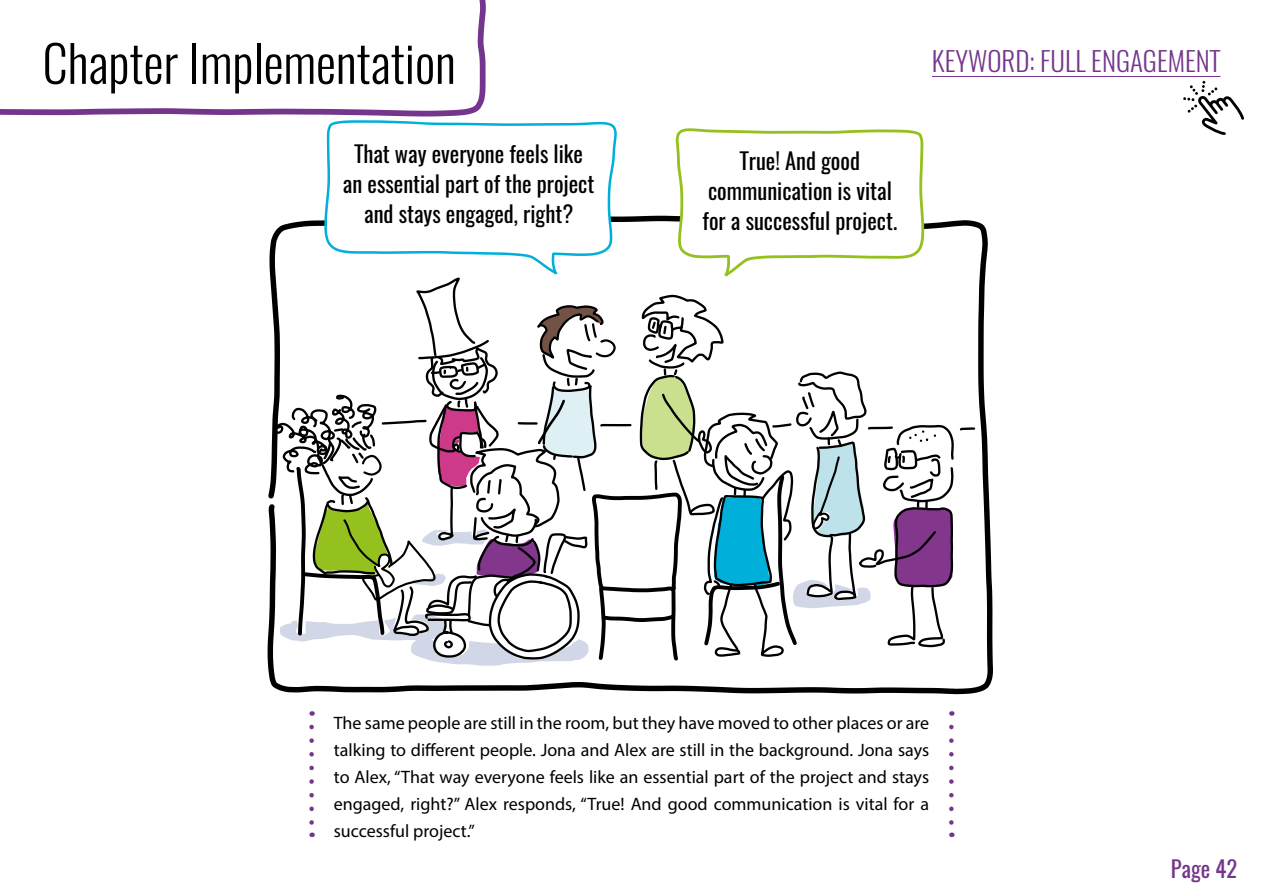
<style>
.page{position:relative;width:1263px;height:893px;background:#fff}
.page>*{position:absolute;margin:0;border:0;box-sizing:border-box;transform-origin:0 0}
.Kapitel{font:300 50.4px "Oswald";color:#000}
.Stichwort{font:300 27px "Oswald";color:#74368c}
.t1{font:22.5px/30px "Oswald";color:#000;text-align:center}
.t2{font:22.5px "Oswald";color:#74368c}
.Text{font:18px/27px "Myriad Pro";color:#000;text-align:justify}
</style>
<div class="page">
<svg style="left:0;top:0;width:486px;height:117px"></svg>
<svg style="left:1183px;top:81px;width:61px;height:54px"></svg>
<hr style="left:932px;top:76px;width:288px;height:1px;background:#74368c">
<svg style="left:309px;top:727px;width:5px;height:110px"></svg>
<svg style="left:949px;top:727px;width:5px;height:110px"></svg>
<svg style="left:267px;top:222px;width:726px;height:473px"></svg>
<svg style="left:272px;top:123px;width:705px;height:571px"></svg>
<h1 class="Kapitel" style="left:43px;top:30px;width:415px">Chapter Implementation</h1>
<p class="t1" style="left:343px;top:139px;width:253px">That way everyone feels like an essential part of the project and stays engaged, right?</p>
<p class="t1" style="left:702px;top:146px;width:196px">True! And good communication is vital for a successful project.</p>
<h2 class="Stichwort" style="left:932px;top:43px;width:290px">KEYWORD: FULL ENGAGEMENT</h2>
<p class="Text" style="left:334px;top:709px;width:597px">The same people are still in the room, but they have moved to other places or are talking to different people. Jona and Alex are still in the background. Jona says to Alex, “That way everyone feels like an essential part of the project and stays engaged, right?” Alex responds, “True! And good communication is vital for a successful project.”</p>
<p class="t2" style="left:1171px;top:854px;width:68px">Page 42</p>
</div>
